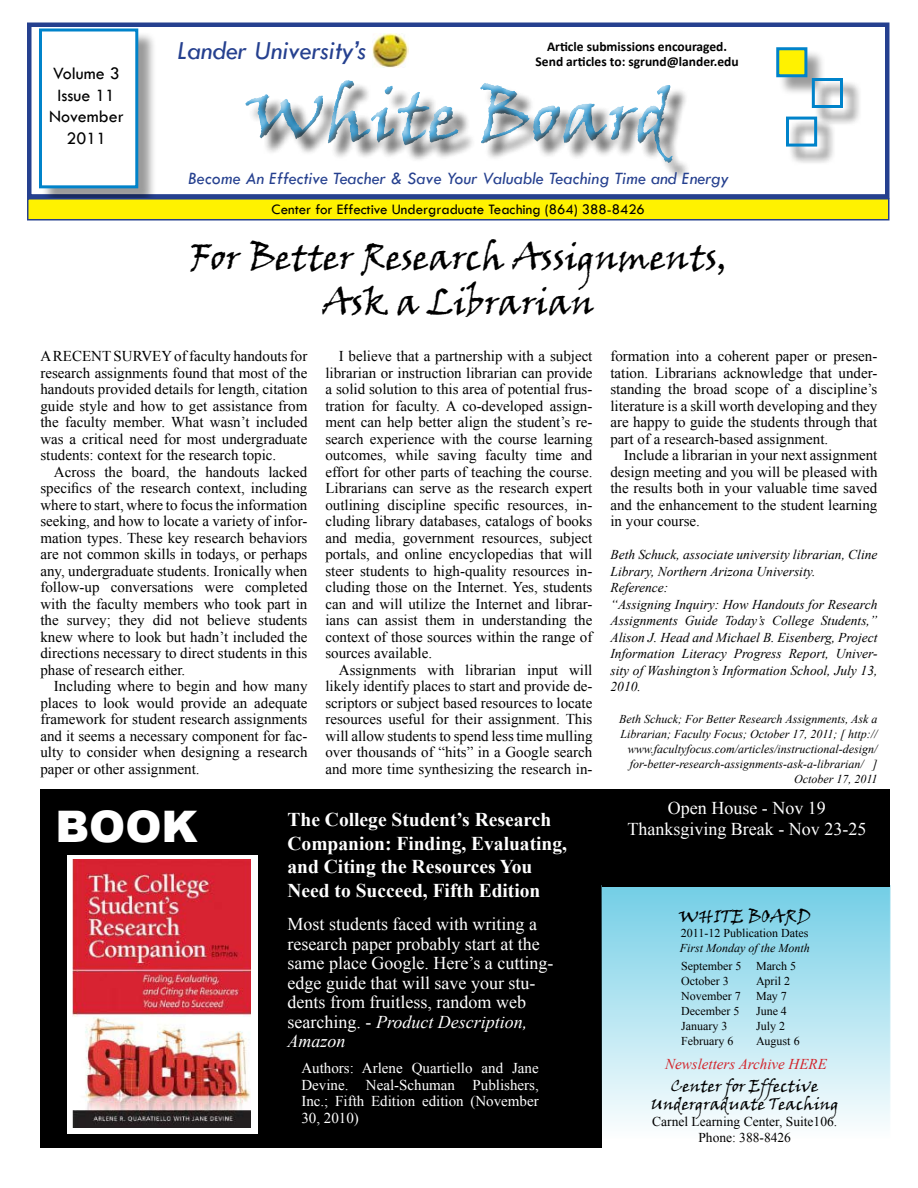
<style>
.page{position:relative;width:918px;height:1188px;background:#fff}
.page>*{position:absolute;margin:0;border:0;box-sizing:border-box;transform-origin:0 0}
.t1{font:900 43.5px "Arial";color:#fff}
.t2{font:36px/45px "Viner Hand ITC";color:#000;text-align:center}
.t3{font:italic 27px "Tw Cen";color:#25408f}
.t4{font:700 19.5px/23.4px "Times New Roman";color:#fff}
.t5{font:18px/19.5px "Times New Roman";color:#fff;text-align:center}
.t6{font:italic 18px "Tw Cen";color:#25408f}
.t7{font:18px/21.6px "Tw Cen";color:#000;text-align:center}
.t8{font:18px "Viner Hand ITC";color:#000}
.t9{font:16.5px/18px "Viner Hand ITC";color:#000;text-align:center}
.t10{font:15px/16.5px "Times New Roman";color:#000;text-align:justify}
.t11{font:15px/16.5px "Times New Roman";color:#fff;text-align:justify}
.t12{font:15px "Tw Cen";color:#000}
.t13{font:italic 15px "Times New Roman";color:#d2232a}
.t14{font:italic 13.5px/16.5px "Times New Roman";color:#000}
.t15{font:700 13.5px/15px "Calibri";color:#000;text-align:center}
.t16{font:13.5px/16.5px "Times New Roman";color:#000;text-align:center}
.t17{font:italic 12px/15px "Times New Roman";color:#000;text-align:right}
.t18{font:12px/15px "Times New Roman";color:#000}
.s1{font-style:italic}
</style>
<div class="page">
<div style="left:40px;top:789px;width:562px;height:359px;background:#000"></div>
<div style="left:68px;top:856px;width:190px;height:278px;background:#fff"></div>
<div style="left:602px;top:885px;width:288px;height:253px;background:linear-gradient(to bottom,#72cee6,#fcfefe);border:1px solid #72cee6"></div>
<div style="left:27px;top:22px;width:863px;height:177px;background:#fff;border:4px solid #25408f"></div>
<div style="left:245px;top:79px;width:429px;height:84px;background:#000;opacity:.75"></div>
<div style="left:41px;top:31px;width:116px;height:176px;background:#000;opacity:.4"></div>
<div style="left:39px;top:28px;width:99px;height:160px;background:#fff;border:3px solid #0083ca"></div>
<div style="left:778px;top:50px;width:48px;height:46px;background:#000;opacity:.39"></div>
<div style="left:776px;top:47px;width:31px;height:30px;background:#fff200;border:3px solid #0083ca"></div>
<div style="left:814px;top:80px;width:48px;height:47px;background:#000;opacity:.75"></div>
<div style="left:812px;top:78px;width:31px;height:30px;border:3px solid #0083ca"></div>
<div style="left:788px;top:119px;width:48px;height:46px;background:#000;opacity:.75"></div>
<div style="left:786px;top:117px;width:31px;height:30px;border:3px solid #0083ca"></div>
<div style="left:27px;top:198px;width:863px;height:22px;background:#fff200;border:2px solid #25408f"></div>
<img style="left:372px;top:33px;width:37px;height:35px">
<div style="left:602px;top:789px;width:288px;height:98px;background:#000"></div>
<img style="left:73px;top:860px;width:178px;height:268px">
<p class="t7" style="left:49px;top:63px;width:76px">Volume 3<br>Issue 11<br>November<br>2011</p>
<h3 class="t3" style="left:177px;top:34px;width:191px">Lander University’s</h3>
<p class="t15" style="left:536px;top:39px;width:205px">Article submissions encouraged.<br>Send articles to: sgrund@lander.edu</p>
<p class="t6" style="left:188px;top:168px;width:542px">Become An Effective Teacher &amp; Save Your Valuable Teaching Time and Energy</p>
<p class="t12" style="left:272px;top:201px;width:375px">Center for Effective Undergraduate Teaching (864) 388-8426</p>
<h2 class="t2" style="left:190px;top:233px;width:540px">For Better Research Assignments,<br>Ask a Librarian</h2>
<p class="t10" style="left:40px;top:348px;width:269px">A recent survey of faculty handouts for research assignments found that most of the handouts provided details for length, citation guide style and how to get assistance from the faculty member. What wasn’t included was a critical need for most undergraduate students: context for the research topic.</p>
<p class="t10" style="left:40px;top:463px;width:269px;text-indent:14px">Across the board, the handouts lacked specifics of the research context, including where to start, where to focus the information seeking, and how to locate a variety of infor&shy;mation types. These key research behaviors are not common skills in todays, or perhaps any, undergraduate students. Ironically when follow-up conversations were completed with the faculty members who took part in the survey; they did not believe students knew where to look but hadn’t included the directions necessary to direct students in this phase of research either.</p>
<p class="t10" style="left:40px;top:678px;width:269px;text-indent:14px">Including where to begin and how many places to look would provide an adequate framework for student research assignments and it seems a necessary component for fac&shy;ulty to consider when designing a research paper or other assignment.</p>
<p class="t10" style="left:325px;top:348px;width:269px;text-indent:14px">I believe that a partnership with a subject librarian or instruction librarian can provide a solid solution to this area of potential frus&shy;tration for faculty. A co-developed assign&shy;ment can help better align the student’s re&shy;search experience with the course learning outcomes, while saving faculty time and effort for other parts of teaching the course.<br>Librarians can serve as the research expert outlining discipline specific resources, in&shy;cluding library databases, catalogs of books and media, government resources, subject portals, and online encyclopedias that will steer students to high-quality resources in&shy;cluding those on the Internet. Yes, students can and will utilize the Internet and librar&shy;ians can assist them in understanding the context of those sources within the range of sources available.</p>
<p class="t10" style="left:325px;top:661px;width:269px;text-indent:13px">Assignments with librarian input will likely identify places to start and provide de&shy;scriptors or subject based resources to locate resources useful for their assignment. This will allow students to spend less time mulling over thousands of “hits” in a Google search and more time synthesizing the research in-</p>
<p class="t10" style="left:610px;top:348px;width:268px">formation into a coherent paper or presen&shy;tation. Librarians acknowledge that under&shy;standing the broad scope of a discipline’s literature is a skill worth developing and they are happy to guide the students through that part of a research-based assignment.</p>
<p class="t10" style="left:610px;top:447px;width:269px;text-indent:14px">Include a librarian in your next assignment design meeting and you will be pleased with the results both in your valuable time saved and the enhancement to the student learning in your course.</p>
<p class="t14" style="left:610px;top:546px;width:269px">Beth Schuck, associate university librarian, Cline Library, Northern Arizona University.<br>Reference:<br>“Assigning Inquiry: How Handouts for Research Assignments Guide Today’s College Students,” Alison J. Head and Michael B. Eisenberg, Project Information Literacy Progress Report, Univer&shy;sity of Washington’s Information School, July 13, 2010.</p>
<p class="t17" style="left:619px;top:711px;width:260px">Beth Schuck; For Better Research Assignments, Ask a Librarian; Faculty Focus; October 17, 2011; [ http:// www.facultyfocus.com/articles/instructional-design/ for-better-research-assignments-ask-a-librarian/ ] October 17, 2011</p>
<h1 class="t1" style="left:55px;top:794px;width:144px">BOOK</h1>
<h3 class="t4" style="left:288px;top:808px;width:281px">The College Student’s Research<br>Companion: Finding, Evaluating, and Citing the Resources You<br>Need to Succeed, Fifth Edition</h3>
<p class="t5" style="left:288px;top:914px;width:267px;text-align:left">Most students faced with writing a research paper probably start at the same place Google. Here’s a cutting&shy;edge guide that will save your stu&shy;dents from fruitless, random web searching. - <span class="s1">Product Description,<br>Amazon</span></p>
<p class="t11" style="left:301px;top:1060px;width:239px">Authors: Arlene Quartiello and Jane Devine. Neal-Schuman Publishers, Inc.; Fifth Edition edition (November 30, 2010)</p>
<p class="t5" style="left:627px;top:797px;width:240px;line-height:21.6px">Open House - Nov 19<br>Thanksgiving Break - Nov 23-25</p>
<p class="t8" style="left:679px;top:906px;width:134px">WHITE BOARD</p>
<p class="t18" style="left:681px;top:926px;width:129px">2011-12 Publication Dates</p>
<p class="t17" style="left:680px;top:941px;width:131px">First Monday of the Month</p>
<p class="t18" style="left:681px;top:958px;width:62px">September 5<br>October 3<br>November 7<br>December 5<br>January 3<br>February 6</p>
<p class="t13" style="left:665px;top:1054px;width:163px">Newsletters Archive HERE</p>
<p class="t18" style="left:756px;top:958px;width:45px">March 5<br>April 2<br>May 7<br>June 4<br>July 2<br>August 6</p>
<p class="t9" style="left:651px;top:1077px;width:190px">Center for Effective<br>Undergraduate Teaching</p>
<p class="t16" style="left:652px;top:1113px;width:187px">Carnel Learning Center, Suite106.<br>Phone: 388-8426</p>
</div>
